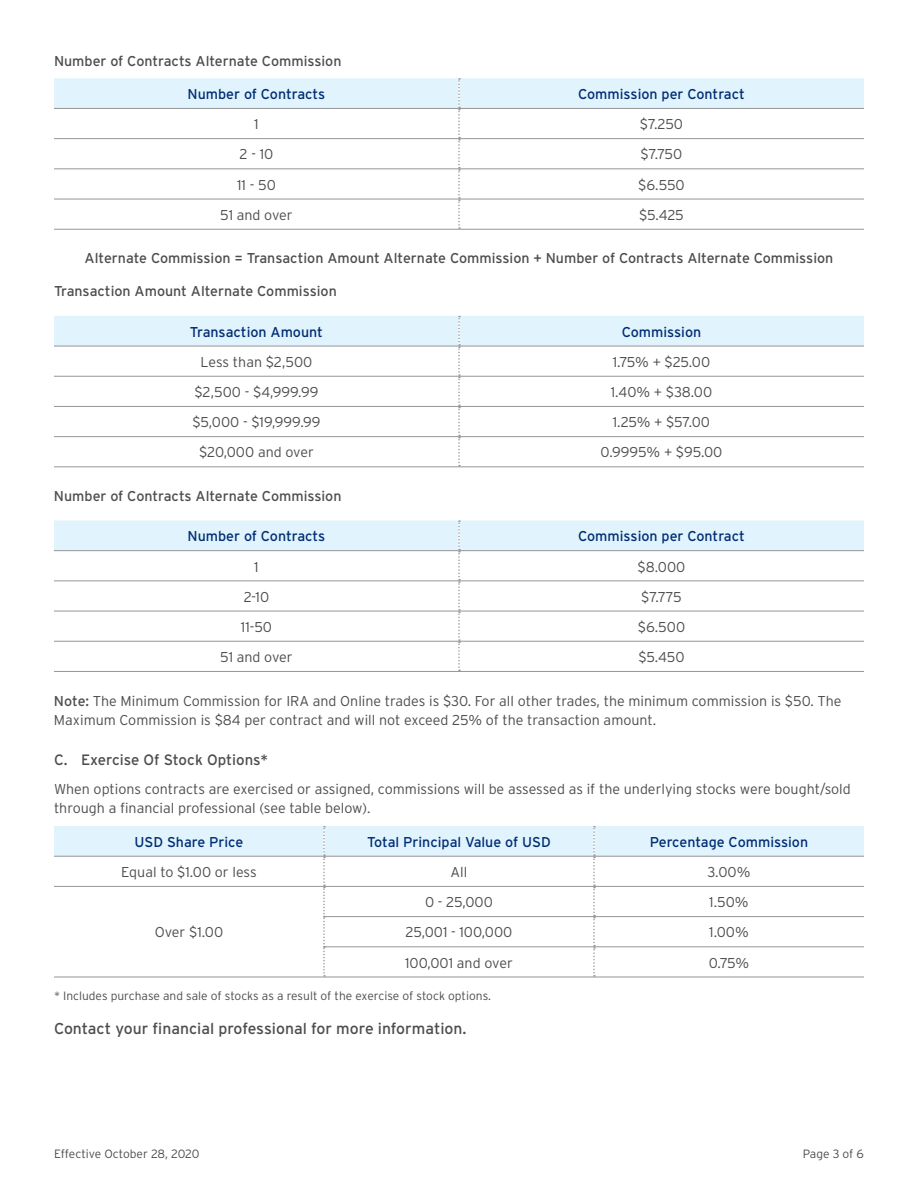
<style>
.page{position:relative;width:918px;height:1188px;background:#fff}
.page>*{position:absolute;margin:0;border:0;box-sizing:border-box;transform-origin:0 0}
.t1{font:15.75px "Interstate";color:#4d4d4f}
.t2{font:15px "Interstate";color:#4d4d4f}
.Table_Body__center{font:300 14.25px/19.5px "Interstate";color:#4d4d4f}
.t3{font:14.25px "Interstate";color:#4d4d4f}
.Table_Body__center-2{font:14.25px "Interstate";color:#002d74}
.t4{font:300 12px "Interstate";color:#4d4d4f}
.s1{font-weight:400}
</style>
<div class="page">
<svg style="left:54px;top:78px;width:810px;height:151px"></svg>
<hr style="left:54px;top:108px;width:405px;height:1px;background:#939598">
<hr style="left:459px;top:108px;width:405px;height:1px;background:#939598">
<hr style="left:54px;top:138px;width:405px;height:1px;background:#939598">
<hr style="left:459px;top:138px;width:405px;height:1px;background:#939598">
<hr style="left:54px;top:168px;width:405px;height:1px;background:#939598">
<hr style="left:459px;top:168px;width:405px;height:1px;background:#939598">
<hr style="left:54px;top:199px;width:405px;height:1px;background:#939598">
<hr style="left:459px;top:199px;width:405px;height:1px;background:#939598">
<hr style="left:54px;top:229px;width:405px;height:1px;background:#939598">
<hr style="left:459px;top:229px;width:405px;height:1px;background:#939598">
<svg style="left:54px;top:316px;width:810px;height:150px"></svg>
<hr style="left:54px;top:346px;width:405px;height:1px;background:#939598">
<hr style="left:459px;top:346px;width:405px;height:1px;background:#939598">
<hr style="left:54px;top:376px;width:405px;height:1px;background:#939598">
<hr style="left:459px;top:376px;width:405px;height:1px;background:#939598">
<hr style="left:54px;top:406px;width:405px;height:1px;background:#939598">
<hr style="left:459px;top:406px;width:405px;height:1px;background:#939598">
<hr style="left:54px;top:436px;width:405px;height:1px;background:#939598">
<hr style="left:459px;top:436px;width:405px;height:1px;background:#939598">
<hr style="left:54px;top:466px;width:405px;height:1px;background:#939598">
<hr style="left:459px;top:466px;width:405px;height:1px;background:#939598">
<svg style="left:54px;top:520px;width:810px;height:151px"></svg>
<hr style="left:54px;top:550px;width:405px;height:1px;background:#939598">
<hr style="left:459px;top:550px;width:405px;height:1px;background:#939598">
<hr style="left:54px;top:580px;width:405px;height:1px;background:#939598">
<hr style="left:459px;top:580px;width:405px;height:1px;background:#939598">
<hr style="left:54px;top:611px;width:405px;height:1px;background:#939598">
<hr style="left:459px;top:611px;width:405px;height:1px;background:#939598">
<hr style="left:54px;top:641px;width:405px;height:1px;background:#939598">
<hr style="left:459px;top:641px;width:405px;height:1px;background:#939598">
<hr style="left:54px;top:671px;width:405px;height:1px;background:#939598">
<hr style="left:459px;top:671px;width:405px;height:1px;background:#939598">
<svg style="left:54px;top:826px;width:810px;height:151px"></svg>
<hr style="left:54px;top:856px;width:270px;height:1px;background:#939598">
<hr style="left:324px;top:856px;width:270px;height:1px;background:#939598">
<hr style="left:594px;top:856px;width:270px;height:1px;background:#939598">
<hr style="left:54px;top:886px;width:270px;height:1px;background:#939598">
<hr style="left:324px;top:886px;width:270px;height:1px;background:#939598">
<hr style="left:594px;top:886px;width:270px;height:1px;background:#939598">
<hr style="left:325px;top:916px;width:269px;height:1px;background:#939598">
<hr style="left:594px;top:916px;width:270px;height:1px;background:#939598">
<hr style="left:325px;top:946px;width:269px;height:1px;background:#939598">
<hr style="left:594px;top:946px;width:270px;height:1px;background:#939598">
<hr style="left:54px;top:977px;width:270px;height:1px;background:#939598">
<hr style="left:324px;top:977px;width:270px;height:1px;background:#939598">
<hr style="left:594px;top:977px;width:270px;height:1px;background:#939598">
<p class="t3" style="left:54px;top:53px;width:289px">Number of Contracts Alternate Commission</p>
<p class="Table_Body__center-2" style="left:188px;top:86px;width:139px">Number of Contracts</p>
<p class="Table_Body__center-2" style="left:578px;top:86px;width:168px">Commission per Contract</p>
<p class="Table_Body__center" style="left:254px;top:114px;width:6px">1</p>
<p class="Table_Body__center" style="left:640px;top:114px;width:45px">$7.250</p>
<p class="Table_Body__center" style="left:240px;top:145px;width:35px">2 - 10</p>
<p class="Table_Body__center" style="left:641px;top:145px;width:43px">$7.750</p>
<p class="Table_Body__center" style="left:237px;top:175px;width:40px">11 - 50</p>
<p class="Table_Body__center" style="left:638px;top:175px;width:48px">$6.550</p>
<p class="Table_Body__center" style="left:220px;top:205px;width:74px">51 and over</p>
<p class="Table_Body__center" style="left:639px;top:205px;width:46px">$5.425</p>
<p class="t3" style="left:85px;top:250px;width:750px">Alternate Commission = Transaction Amount Alternate Commission + Number of Contracts Alternate Commission</p>
<p class="t3" style="left:54px;top:283px;width:284px">Transaction Amount Alternate Commission</p>
<p class="Table_Body__center-2" style="left:190px;top:324px;width:135px">Transaction Amount</p>
<p class="Table_Body__center-2" style="left:622px;top:324px;width:81px">Commission</p>
<p class="Table_Body__center" style="left:201px;top:352px;width:113px">Less than $2,500</p>
<p class="Table_Body__center" style="left:613px;top:352px;width:99px">1.75% + $25.00</p>
<p class="Table_Body__center" style="left:194px;top:382px;width:126px">$2,500 - $4,999.99</p>
<p class="Table_Body__center" style="left:611px;top:382px;width:103px">1.40% + $38.00</p>
<p class="Table_Body__center" style="left:192px;top:412px;width:130px">$5,000 - $19,999.99</p>
<p class="Table_Body__center" style="left:613px;top:412px;width:99px">1.25% + $57.00</p>
<p class="Table_Body__center" style="left:199px;top:443px;width:116px">$20,000 and over</p>
<p class="Table_Body__center" style="left:601px;top:443px;width:123px">0.9995% + $95.00</p>
<p class="t3" style="left:54px;top:488px;width:289px">Number of Contracts Alternate Commission</p>
<p class="Table_Body__center-2" style="left:188px;top:528px;width:139px">Number of Contracts</p>
<p class="Table_Body__center-2" style="left:578px;top:528px;width:168px">Commission per Contract</p>
<p class="Table_Body__center" style="left:254px;top:557px;width:6px">1</p>
<p class="Table_Body__center" style="left:638px;top:557px;width:49px">$8.000</p>
<p class="Table_Body__center" style="left:244px;top:587px;width:27px">2-10</p>
<p class="Table_Body__center" style="left:641px;top:587px;width:42px">$7.775</p>
<p class="Table_Body__center" style="left:241px;top:617px;width:33px">11-50</p>
<p class="Table_Body__center" style="left:638px;top:617px;width:49px">$6.500</p>
<p class="Table_Body__center" style="left:220px;top:647px;width:74px">51 and over</p>
<p class="Table_Body__center" style="left:638px;top:647px;width:48px">$5.450</p>
<p class="Table_Body__center" style="left:54px;top:691px;width:789px"><span class="s1">Note:</span> The Minimum Commission for IRA and Online trades is $30. For all other trades, the minimum commission is $50. The<br>Maximum Commission is $84 per contract and will not exceed 25% of the transaction amount.</p>
<p class="t2" style="left:54px;top:751px;width:216px">C. Exercise Of Stock Options*</p>
<p class="Table_Body__center" style="left:54px;top:779px;width:798px">When options contracts are exercised or assigned, commissions will be assessed as if the underlying stocks were bought/sold through a financial professional (see table below).</p>
<p class="Table_Body__center-2" style="left:135px;top:834px;width:110px">USD Share Price</p>
<p class="Table_Body__center-2" style="left:367px;top:834px;width:185px">Total Principal Value of USD</p>
<p class="Table_Body__center-2" style="left:650px;top:834px;width:160px">Percentage Commission</p>
<p class="Table_Body__center" style="left:121px;top:862px;width:137px">Equal to $1.00 or less</p>
<p class="Table_Body__center" style="left:451px;top:862px;width:18px">All</p>
<p class="Table_Body__center" style="left:708px;top:862px;width:44px">3.00%</p>
<p class="Table_Body__center" style="left:425px;top:892px;width:69px">0 - 25,000</p>
<p class="Table_Body__center" style="left:709px;top:892px;width:41px">1.50%</p>
<p class="Table_Body__center" style="left:406px;top:923px;width:108px">25,001 - 100,000</p>
<p class="Table_Body__center" style="left:709px;top:923px;width:41px">1.00%</p>
<p class="Table_Body__center" style="left:405px;top:953px;width:109px">100,001 and over</p>
<p class="Table_Body__center" style="left:709px;top:953px;width:42px">0.75%</p>
<p class="t4" style="left:54px;top:989px;width:439px">* Includes purchase and sale of stocks as a result of the exercise of stock options.</p>
<p class="t1" style="left:54px;top:1020px;width:414px">Contact your financial professional for more information.</p>
<p class="Table_Body__center" style="left:155px;top:923px;width:70px">Over $1.00</p>
<p class="t4" style="left:54px;top:1147px;width:147px">Effective October 28, 2020</p>
<p class="t4" style="left:803px;top:1147px;width:63px">Page 3 of 6</p>
</div>
